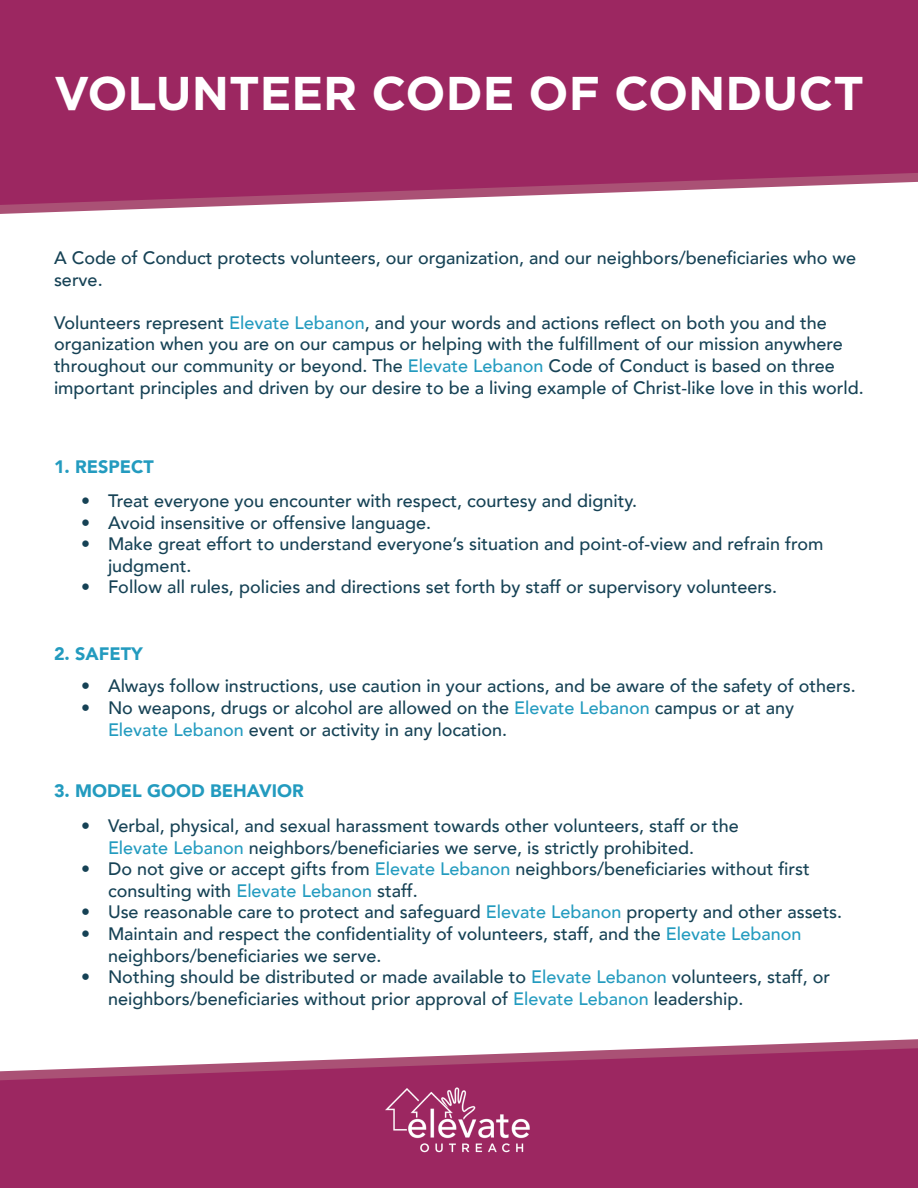
<style>
.page{position:relative;width:918px;height:1188px;background:#fff}
.page>*{position:absolute;margin:0;border:0;box-sizing:border-box;transform-origin:0 0}
.t1{font:700 47.25px "Gotham";color:#fff}
.t2{font:500 18px/21.6px "Avenir";color:#164255}
.t3{font:900 18px "Avenir";color:#239bbf}
.s1{color:#239bbf}
</style>
<div class="page">
<div style="left:0;top:1086px;width:918px;height:102px;background:#9c2761"></div>
<svg style="left:0;top:1039px;width:918px;height:47px"></svg>
<div style="left:0;top:0;width:918px;height:167px;background:#9c2761"></div>
<svg style="left:0;top:167px;width:918px;height:47px"></svg>
<img style="left:384px;top:1082px;width:150px;height:76px">
<p class="t1" style="left:54px;top:62px;width:812px">VOLUNTEER CODE OF CONDUCT</p>
<p class="t2" style="left:54px;top:246px;width:804px">A Code of Conduct protects volunteers, our organization, and our neighbors/beneficiaries who we serve.</p>
<p class="t2" style="left:54px;top:311px;width:811px">Volunteers represent <span class="s1">Elevate Lebanon</span>, and your words and actions reflect on both you and the organization when you are on our campus or helping with the fulfillment of our mission anywhere throughout our community or beyond. The <span class="s1">Elevate Lebanon</span> Code of Conduct is based on three important principles and driven by our desire to be a living example of Christ-like love in this world.</p>
<p class="t3" style="left:54px;top:451px;width:101px">1. RESPECT</p>
<p class="t2" style="left:81px;top:489px;width:558px">• Treat everyone you encounter with respect, courtesy and dignity.</p>
<p class="t2" style="left:81px;top:511px;width:352px">• Avoid insensitive or offensive language.</p>
<p class="t2" style="left:108px;top:532px;width:717px;text-indent:-27px">• Make great effort to understand everyone’s situation and point-of-view and refrain from judgment.</p>
<p class="t2" style="left:81px;top:575px;width:698px">• Follow all rules, policies and directions set forth by staff or supervisory volunteers.</p>
<p class="t3" style="left:54px;top:638px;width:90px">2. SAFETY</p>
<p class="t2" style="left:81px;top:674px;width:776px">• Always follow instructions, use caution in your actions, and be aware of the safety of others.</p>
<p class="t2" style="left:108px;top:696px;width:688px;text-indent:-27px">• No weapons, drugs or alcohol are allowed on the <span class="s1">Elevate Lebanon</span> campus or at any<br><span class="s1">Elevate Lebanon</span> event or activity in any location.</p>
<p class="t3" style="left:54px;top:775px;width:251px">3. MODEL GOOD BEHAVIOR</p>
<p class="t2" style="left:108px;top:814px;width:632px;text-indent:-27px">• Verbal, physical, and sexual harassment towards other volunteers, staff or the<br><span class="s1">Elevate Lebanon</span> neighbors/beneficiaries we serve, is strictly prohibited.</p>
<p class="t2" style="left:108px;top:857px;width:703px;text-indent:-27px">• Do not give or accept gifts from <span class="s1">Elevate Lebanon</span> neighbors/beneficiaries without first consulting with <span class="s1">Elevate Lebanon</span> staff.</p>
<p class="t2" style="left:81px;top:900px;width:763px">• Use reasonable care to protect and safeguard <span class="s1">Elevate Lebanon</span> property and other assets.</p>
<p class="t2" style="left:108px;top:922px;width:695px;text-indent:-27px">• Maintain and respect the confidentiality of volunteers, staff, and the <span class="s1">Elevate Lebanon </span>neighbors/beneficiaries we serve.</p>
<p class="t2" style="left:108px;top:965px;width:724px;text-indent:-27px">• Nothing should be distributed or made available to <span class="s1">Elevate Lebanon</span> volunteers, staff, or neighbors/beneficiaries without prior approval of <span class="s1">Elevate Lebanon</span> leadership.</p>
</div>
